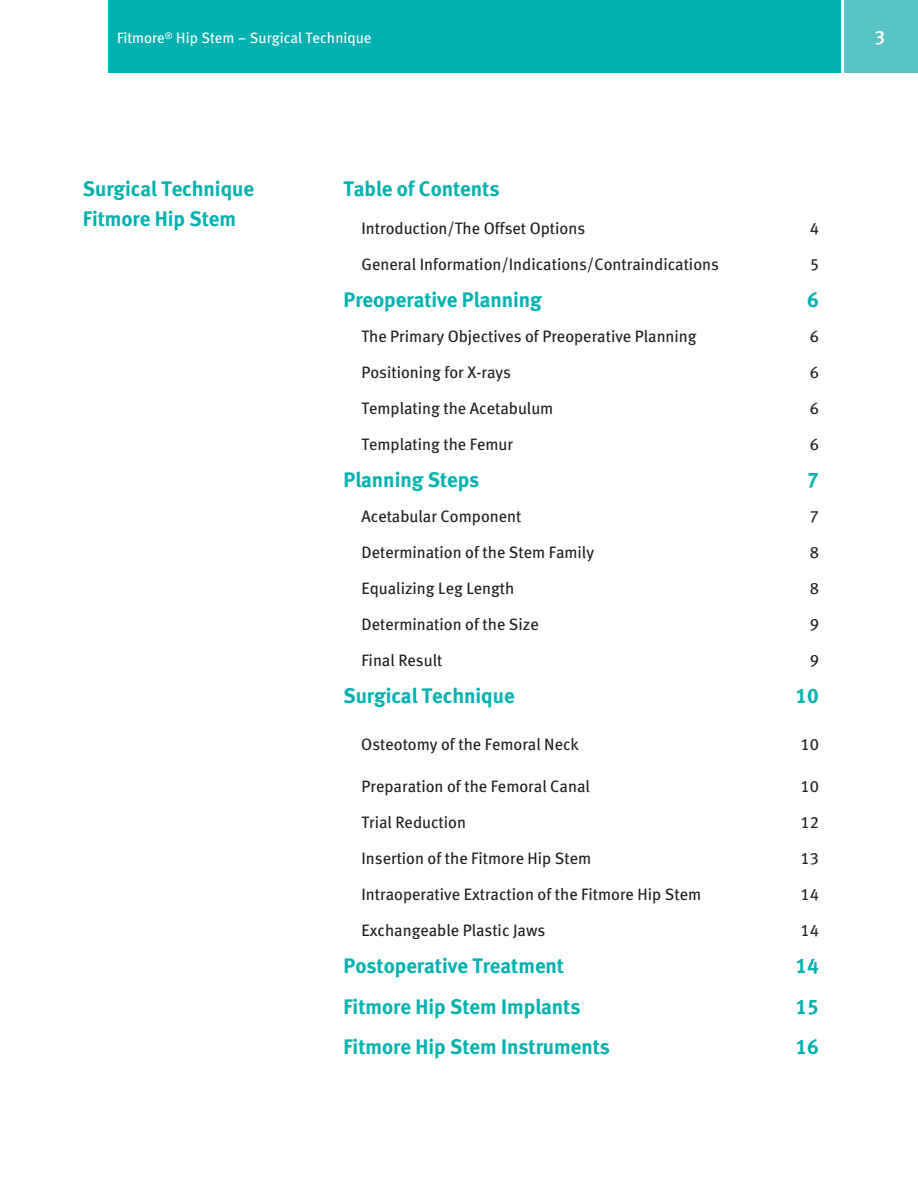
<style>
.page{position:relative;width:918px;height:1188px;background:#fff}
.page>*{position:absolute;margin:0;border:0;box-sizing:border-box;transform-origin:0 0}
.t1{font:21px/30px "Meta Bold LF";color:#00b1b0}
.t2{font:19.5px "Meta Medium LF";color:#fff}
.t3{font:16.5px "Meta Book LF";color:#231f20}
.t4{font:15px "Meta Book LF";color:#fff}
</style>
<div class="page">
<div style="left:108px;top:0;width:735px;height:73px;background:#00b1b0"></div>
<div style="left:844px;top:0;width:74px;height:73px;background:#57c4c3"></div>
<hr style="left:841px;top:0;width:3px;height:76px;background:#fff">
<p class="t4" style="left:117px;top:29px;width:256px">Fitmore<sup>®</sup> Hip Stem – Surgical Technique</p>
<p class="t2" style="left:875px;top:26px;width:12px">3</p>
<p class="t1" style="left:83px;top:174px;width:173px">Surgical Technique<br>Fitmore Hip Stem</p>
<p class="t1" style="left:344px;top:174px;width:158px">Table of Contents</p>
<p class="t3" style="left:362px;top:219px;width:225px">Introduction/The Offset Options</p>
<p class="t3" style="left:810px;top:219px;width:11px">4</p>
<p class="t3" style="left:362px;top:255px;width:359px">General Information/Indications/Contraindications</p>
<p class="t3" style="left:810px;top:255px;width:11px">5</p>
<p class="t1" style="left:344px;top:285px;width:200px">Preoperative Planning</p>
<p class="t1" style="left:807px;top:285px;width:13px">6</p>
<p class="t3" style="left:362px;top:327px;width:337px">The Primary Objectives of Preoperative Planning</p>
<p class="t3" style="left:810px;top:327px;width:11px">6</p>
<p class="t3" style="left:362px;top:363px;width:151px">Positioning for X-rays</p>
<p class="t3" style="left:810px;top:363px;width:11px">6</p>
<p class="t3" style="left:362px;top:399px;width:193px">Templating the Acetabulum</p>
<p class="t3" style="left:810px;top:399px;width:11px">6</p>
<p class="t3" style="left:362px;top:435px;width:153px">Templating the Femur</p>
<p class="t3" style="left:810px;top:435px;width:11px">6</p>
<p class="t1" style="left:344px;top:465px;width:137px">Planning Steps</p>
<p class="t1" style="left:807px;top:465px;width:13px">7</p>
<p class="t3" style="left:362px;top:507px;width:161px">Acetabular Component</p>
<p class="t3" style="left:810px;top:507px;width:11px">7</p>
<p class="t3" style="left:362px;top:543px;width:234px">Determination of the Stem Family</p>
<p class="t3" style="left:810px;top:543px;width:11px">8</p>
<p class="t3" style="left:362px;top:579px;width:154px">Equalizing Leg Length</p>
<p class="t3" style="left:810px;top:579px;width:11px">8</p>
<p class="t3" style="left:362px;top:615px;width:179px">Determination of the Size</p>
<p class="t3" style="left:810px;top:615px;width:11px">9</p>
<p class="t3" style="left:362px;top:651px;width:82px">Final Result</p>
<p class="t3" style="left:810px;top:651px;width:11px">9</p>
<p class="t1" style="left:344px;top:681px;width:173px">Surgical Technique</p>
<p class="t1" style="left:796px;top:681px;width:25px">10</p>
<p class="t3" style="left:361px;top:735px;width:219px">Osteotomy of the Femoral Neck</p>
<p class="t3" style="left:801px;top:735px;width:20px">10</p>
<p class="t3" style="left:362px;top:777px;width:230px">Preparation of the Femoral Canal</p>
<p class="t3" style="left:801px;top:777px;width:20px">10</p>
<p class="t3" style="left:362px;top:813px;width:106px">Trial Reduction</p>
<p class="t3" style="left:801px;top:813px;width:20px">12</p>
<p class="t3" style="left:362px;top:849px;width:231px">Insertion of the Fitmore Hip Stem</p>
<p class="t3" style="left:801px;top:849px;width:20px">13</p>
<p class="t3" style="left:362px;top:885px;width:341px">Intraoperative Extraction of the Fitmore Hip Stem</p>
<p class="t3" style="left:801px;top:885px;width:20px">14</p>
<p class="t3" style="left:362px;top:921px;width:185px">Exchangeable Plastic Jaws</p>
<p class="t3" style="left:801px;top:921px;width:20px">14</p>
<p class="t1" style="left:344px;top:951px;width:222px">Postoperative Treatment</p>
<p class="t1" style="left:796px;top:951px;width:25px">14</p>
<p class="t1" style="left:344px;top:991px;width:239px">Fitmore Hip Stem Implants</p>
<p class="t1" style="left:796px;top:991px;width:25px">15</p>
<p class="t1" style="left:344px;top:1032px;width:268px">Fitmore Hip Stem Instruments</p>
<p class="t1" style="left:796px;top:1032px;width:25px">16</p>
</div>
